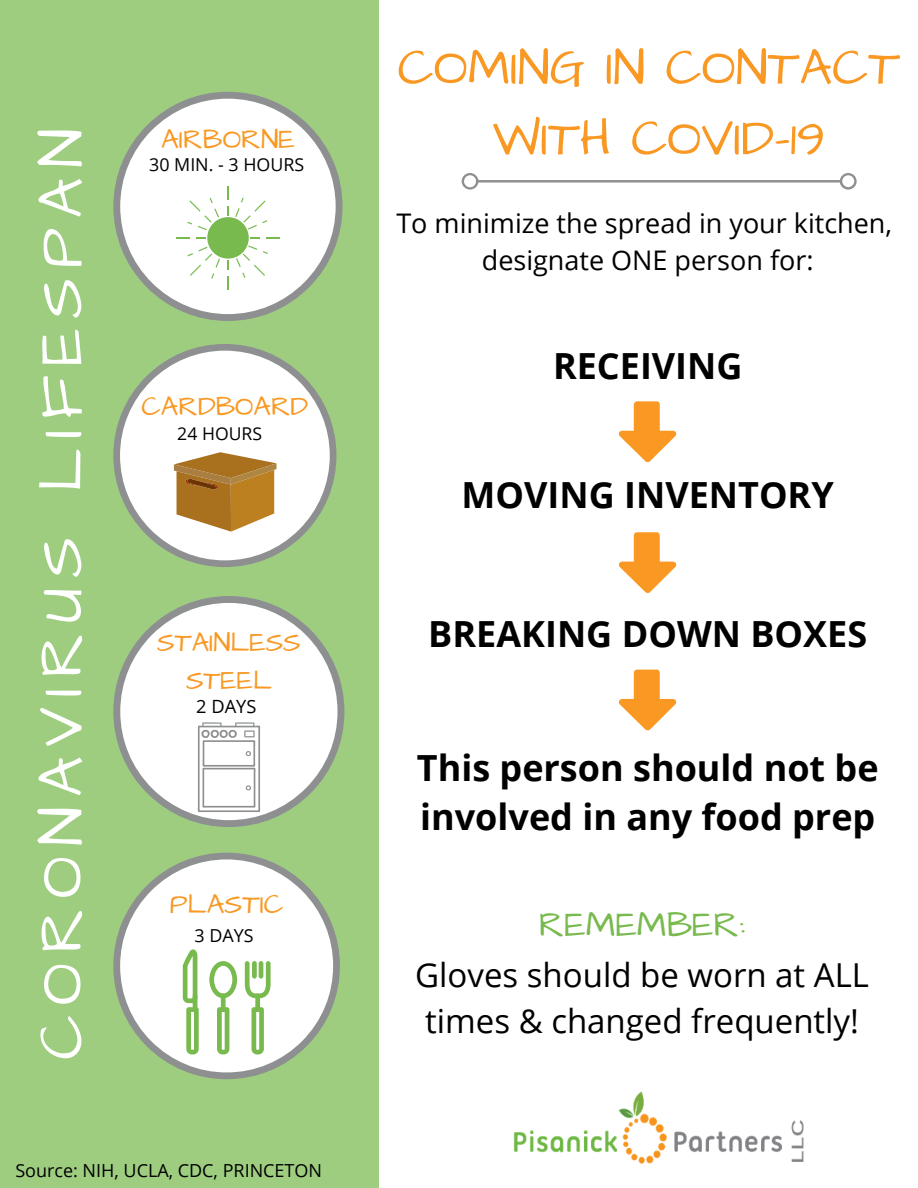
<style>
.page{position:relative;width:918px;height:1188px;background:#fff}
.page>*{position:absolute;margin:0;border:0;box-sizing:border-box;transform-origin:0 0}
.t1{font:63px "Architects Daughter";letter-spacing:.16em;color:#fff}
.t2{font:51px/70.8px "Architects Daughter";color:#f99823;text-align:center}
.t3{font:700 36px/49.5px "Open Sans";color:#000}
.t4{font:36px "Architects Daughter";color:#78ba4e}
.t5{font:33px/45.8px "Open Sans";color:#000;text-align:center}
.t6{font:27.75px "Architects Daughter";color:#f99823}
.t7{font:27.45px "Architects Daughter";color:#f99823}
.t8{font:27.3px/38.2px "Architects Daughter";color:#f99823;text-align:center}
.t9{font:27px/37.3px "Open Sans";color:#000;text-align:center}
.t10{font:18.3px "Open Sans";color:#000}
.t11{font:18px "Open Sans";color:#000}
.t12{font:17.85px "Open Sans";color:#000}
.t13{font:17.55px "Open Sans";color:#000}
</style>
<div class="page">
<svg style="left:462px;top:173px;width:395px;height:17px"></svg>
<img style="left:513px;top:1091px;width:291px;height:73px">
<div style="left:0;top:0;width:378px;height:1188px;background:#9ecd80"></div>
<svg style="left:113px;top:92px;width:230px;height:229px;fill:#fefffe"></svg>
<svg style="left:176px;top:186px;width:104px;height:104px;background:#e7f3e0"></svg>
<svg style="left:113px;top:344px;width:223px;height:223px;fill:#fefffe"></svg>
<svg style="left:174px;top:452px;width:103px;height:80px;background:#c09454"></svg>
<svg style="left:113px;top:596px;width:231px;height:231px;fill:#fefffe"></svg>
<svg style="left:198px;top:722px;width:62px;height:90px;background:#e4e5e4"></svg>
<svg style="left:113px;top:853px;width:227px;height:226px;fill:#fefffe"></svg>
<svg style="left:244px;top:961px;width:27px;height:37px"></svg>
<div style="left:252px;top:961px;width:5px;height:18px;background:#78ba4e;border-radius:2px"></div>
<hr style="left:259px;top:961px;width:4px;height:18px;background:#78ba4e;border-radius:2px">
<svg style="left:251px;top:1007px;width:13px;height:47px"></svg>
<div style="left:255px;top:994px;width:5px;height:18px;background:#78ba4e;border-radius:2px"></div>
<svg style="left:217px;top:1007px;width:12px;height:47px"></svg>
<div style="left:221px;top:994px;width:5px;height:18px;background:#78ba4e;border-radius:2px"></div>
<svg style="left:209px;top:961px;width:28px;height:37px"></svg>
<svg style="left:183px;top:949px;width:16px;height:105px;background:#afd696"></svg>
<svg style="left:619px;top:401px;width:57px;height:61px"></svg>
<svg style="left:619px;top:532px;width:57px;height:61px"></svg>
<svg style="left:619px;top:670px;width:57px;height:60px"></svg>
<h1 class="t1" style="left:19px;top:1060px;width:933px;rotate:-90deg">CORONAVIRUS LIFESPAN</h1>
<p class="t6" style="left:161px;top:120px;width:135px">AIRBORNE</p>
<p class="t12" style="left:149px;top:152px;width:156px">30 MIN. - 3 HOURS</p>
<p class="t7" style="left:142px;top:388px;width:168px">CARDBOARD</p>
<p class="t13" style="left:177px;top:422px;width:86px">24 HOURS</p>
<p class="t8" style="left:157px;top:624px;width:145px">STAINLESS<br>STEEL</p>
<p class="t10" style="left:196px;top:694px;width:62px">2 DAYS</p>
<p class="t6" style="left:170px;top:886px;width:115px">PLASTIC</p>
<p class="t12" style="left:195px;top:923px;width:61px">3 DAYS</p>
<p class="t11" style="left:15px;top:1158px;width:308px">Source: NIH, UCLA, CDC, PRINCETON</p>
<h2 class="t2" style="left:398px;top:33px;width:504px">COMING IN CONTACT<br>WITH COVID-19</h2>
<p class="t9" style="left:396px;top:204px;width:497px">To minimize the spread in your kitchen, designate ONE person for:</p>
<p class="t3" style="left:553px;top:340px;width:191px">RECEIVING</p>
<p class="t3" style="left:462px;top:469px;width:374px">MOVING INVENTORY</p>
<p class="t3" style="left:428px;top:608px;width:440px">BREAKING DOWN BOXES</p>
<p class="t3" style="left:417px;top:742px;width:463px">This person should not be involved in any food prep</p>
<p class="t4" style="left:539px;top:901px;width:208px">REMEMBER:</p>
<p class="t5" style="left:415px;top:951px;width:455px">Gloves should be worn at ALL times &amp; changed frequently!</p>
</div>
